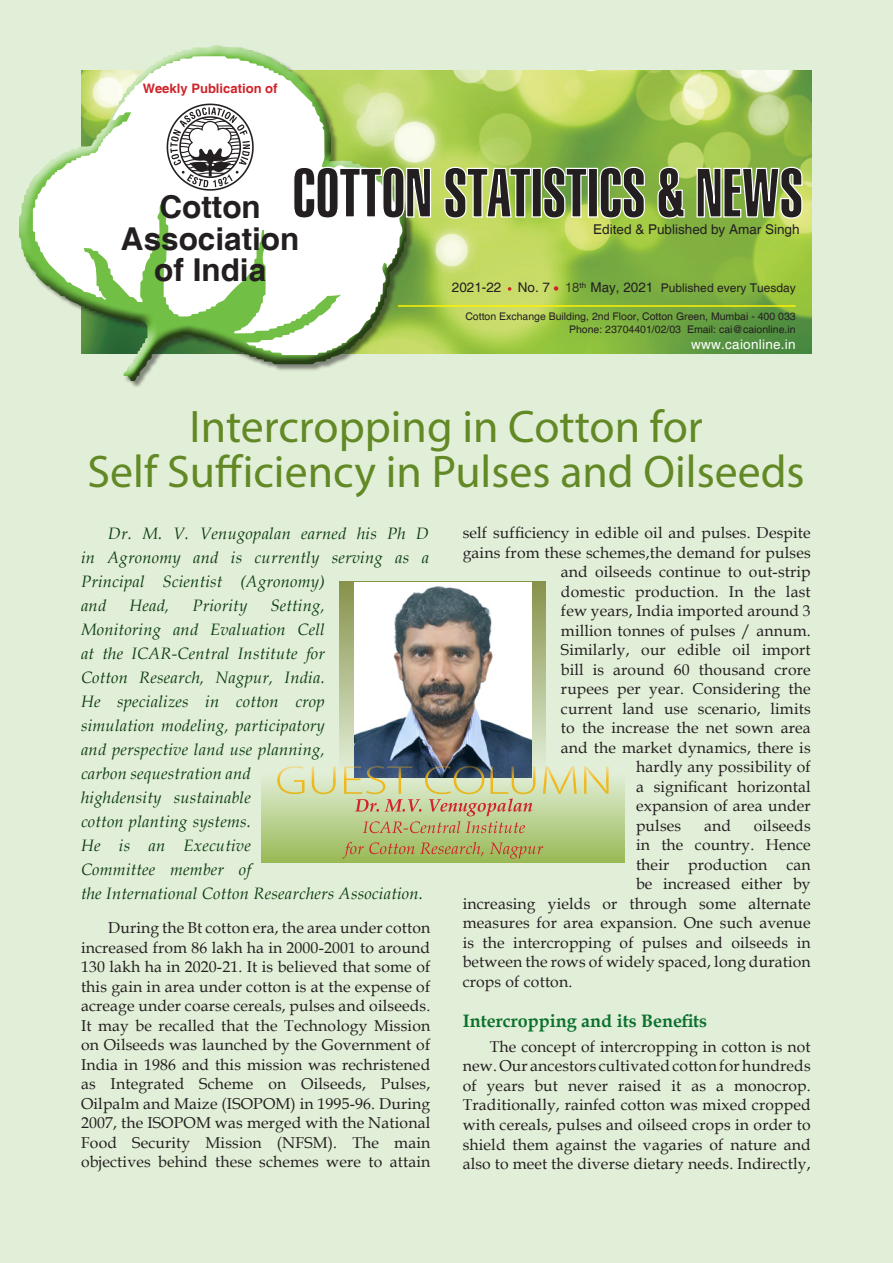
<style>
.page{position:relative;width:893px;height:1263px;background:#e2efd8}
.page>*{position:absolute;margin:0;border:0;box-sizing:border-box;transform-origin:0 0}
.t1{font:45.9px/45.9px "Myriad Pro";color:#628925;text-align:center}
.t2{font:700 31.5px "Helvetica";color:#231f20}
.BODY_BOLD{font:700 18px "Book Antiqua";color:#0b712d}
.BODY_TEXT{font:italic 16.5px/24px "Book Antiqua";letter-spacing:.015em;color:#0d3e13}
.BODY_TEXT-2{font:15.75px/19.5px "Book Antiqua";letter-spacing:.01em;color:#231f20;text-align:justify}
.t3{font:13.5px "Helvetica";color:#231f20}
.t4{font:13.5px "Helvetica";letter-spacing:.02em;color:#fff}
.t5{font:700 13.05px "Helvetica";color:#d1232a}
.t6{font:12px "Helvetica";color:#231f20}
.t7{font:10.5px "Helvetica";color:#231f20}
.s1{font-size:13.5px}
.s2{font-family:"Swiss 721 BT";font-weight:300;font-size:13.5px}
</style>
<div class="page">
<img style="left:414px;top:70px;width:398px;height:284px">
<div style="left:19px;top:45px;width:395px;height:343px;background:#231f20;opacity:.5"></div>
<div style="left:17px;top:44px;width:387px;height:338px;background:#fff;opacity:.75"></div>
<div style="left:18px;top:81px;width:389px;height:301px;background:#231f20;opacity:.75"></div>
<svg style="left:33px;top:56px;width:370px;height:299px;fill:#fff"></svg>
<svg style="left:508px;top:287px;width:3px;height:4px"></svg>
<svg style="left:554px;top:286px;width:4px;height:5px"></svg>
<svg style="left:167px;top:104px;width:87px;height:87px"></svg>
<svg style="left:293px;top:146px;width:510px;height:73px"></svg>
<hr style="left:398px;top:305px;width:398px;height:2px;background:#fff101">
<div style="left:340px;top:581px;width:206px;height:190px;background:linear-gradient(to bottom,#87914a,#e0edd5)"></div>
<img style="left:354px;top:582px;width:177px;height:184px">
<div style="left:262px;top:773px;width:363px;height:90px;background:linear-gradient(to bottom,#e1efd7,#99ba56)"></div>
<svg style="left:342px;top:842px;width:201px;height:16px"></svg>
<svg style="left:277px;top:766px;width:332px;height:67px"></svg>
<p class="t5" style="left:143px;top:80px;width:136px">Weekly Publication of</p>
<p class="t2" style="left:159px;top:188px;width:103px">Cotton</p>
<p class="t2" style="left:121px;top:219px;width:180px">Association</p>
<p class="t2" style="left:154px;top:251px;width:113px">of India</p>
<p class="t3" style="left:593px;top:222px;width:208px">Edited &amp; Published by Amar Singh</p>
<p class="t6" style="left:452px;top:281px;width:345px"><span class="s1">2021-22 No. 7</span> <span class="s2">18</span><sup>th</sup> <span class="s1">May, 2021</span> Published every Tuesday</p>
<p class="t7" style="left:465px;top:310px;width:332px">Cotton Exchange Building, 2nd Floor, Cotton Green, Mumbai - 400 033</p>
<p class="t7" style="left:569px;top:323px;width:228px">Phone: 23704401/02/03 Email: cai@caionline.in</p>
<p class="t4" style="left:691px;top:336px;width:106px">www.caionline.in</p>
<p class="t1" style="left:87px;top:403px;width:719px">Intercropping in Cotton for<br>Self Sufficiency in Pulses and Oilseeds</p>
<p class="BODY_TEXT" style="left:81px;top:520px;width:350px;text-indent:27px">Dr. M. V. Venugopalan earned his Ph D in Agronomy and is currently serving as a<br>Principal Scientist (Agronomy)<br>and</p>
<p class="BODY_TEXT" style="left:129px;top:592px;width:41px">Head,</p>
<p class="BODY_TEXT" style="left:192px;top:592px;width:56px">Priority</p>
<p class="BODY_TEXT" style="left:81px;top:592px;width:343px;text-indent:189px">Setting,<br>Monitoring and Evaluation Cell<br>at the ICAR-Central Institute for<br>Cotton Research, Nagpur, India.<br>He specializes in cotton crop<br>simulation modeling, participatory<br>and perspective land use planning,<br>carbon sequestration and<br>highdensity sustainable<br>cotton planting systems.<br>He is an Executive<br>Committee member of<br>the International Cotton Researchers Association.</p>
<p class="BODY_TEXT-2" style="left:81px;top:918px;width:351px;text-indent:27px">During the Bt cotton era, the area under cotton increased from 86 lakh ha in 2000-2001 to around 130 lakh ha in 2020-21. It is believed that some of this gain in area under cotton is at the expense of acreage under coarse cereals, pulses and oilseeds.<br>It may be recalled that the Technology Mission on Oilseeds was launched by the Government of India in 1986 and this mission was rechristened as Integrated Scheme on Oilseeds, Pulses, Oilpalm and Maize (ISOPOM) in 1995-96. During 2007, the ISOPOM was merged with the National Food Security Mission (NFSM). The main objectives behind these schemes were to attain</p>
<p class="BODY_TEXT-2" style="left:463px;top:522px;width:350px">self sufficiency in edible oil and pulses. Despite</p>
<p class="BODY_TEXT-2" style="left:463px;top:542px;width:350px">gains from these schemes,the demand for pulses</p>
<p class="BODY_TEXT-2" style="left:561px;top:561px;width:251px">and oilseeds continue to out-strip</p>
<p class="BODY_TEXT-2" style="left:561px;top:581px;width:251px">domestic production. In the last</p>
<p class="BODY_TEXT-2" style="left:561px;top:600px;width:251px">few years, India imported around 3</p>
<p class="BODY_TEXT-2" style="left:561px;top:620px;width:251px">million tonnes of pulses / annum.</p>
<p class="BODY_TEXT-2" style="left:561px;top:639px;width:251px">Similarly, our edible oil import</p>
<p class="BODY_TEXT-2" style="left:561px;top:659px;width:251px">bill is around 60 thousand crore</p>
<p class="BODY_TEXT-2" style="left:561px;top:678px;width:251px">rupees per year. Considering the</p>
<p class="BODY_TEXT-2" style="left:561px;top:698px;width:251px">current land use scenario, limits</p>
<p class="BODY_TEXT-2" style="left:561px;top:717px;width:251px">to the increase the net sown area</p>
<p class="BODY_TEXT-2" style="left:561px;top:737px;width:251px">and the market dynamics, there is</p>
<p class="BODY_TEXT-2" style="left:636px;top:756px;width:176px">hardly any possibility of</p>
<p class="BODY_TEXT-2" style="left:636px;top:776px;width:176px">a significant horizontal</p>
<p class="BODY_TEXT-2" style="left:636px;top:795px;width:176px">expansion of area under</p>
<p class="BODY_TEXT-2" style="left:636px;top:815px;width:47px">pulses</p>
<p class="BODY_TEXT-2" style="left:704px;top:815px;width:28px">and</p>
<p class="BODY_TEXT-2" style="left:754px;top:815px;width:58px">oilseeds</p>
<p class="BODY_TEXT-2" style="left:636px;top:834px;width:176px">in the country. Hence</p>
<p class="BODY_TEXT-2" style="left:636px;top:854px;width:176px">their production can</p>
<p class="BODY_TEXT-2" style="left:636px;top:873px;width:176px">be increased either by</p>
<p class="BODY_TEXT-2" style="left:463px;top:893px;width:350px">increasing yields or through some alternate</p>
<p class="BODY_TEXT-2" style="left:463px;top:912px;width:350px">measures for area expansion. One such avenue</p>
<p class="BODY_TEXT-2" style="left:463px;top:932px;width:349px">is the intercropping of pulses and oilseeds in</p>
<p class="BODY_TEXT-2" style="left:463px;top:951px;width:350px">between the rows of widely spaced, long duration</p>
<p class="BODY_TEXT-2" style="left:463px;top:971px;width:111px">crops of cotton.</p>
<p class="BODY_BOLD" style="left:463px;top:1009px;width:246px">Intercropping and its Benefits</p>
<p class="BODY_TEXT-2" style="left:463px;top:1036px;width:350px;text-indent:27px">The concept of intercropping in cotton is not new. Our ancestors cultivated cotton for hundreds of years but never raised it as a monocrop.<br>Traditionally, rainfed cotton was mixed cropped with cereals, pulses and oilseed crops in order to shield them against the vagaries of nature and also to meet the diverse dietary needs. Indirectly,</p>
</div>
